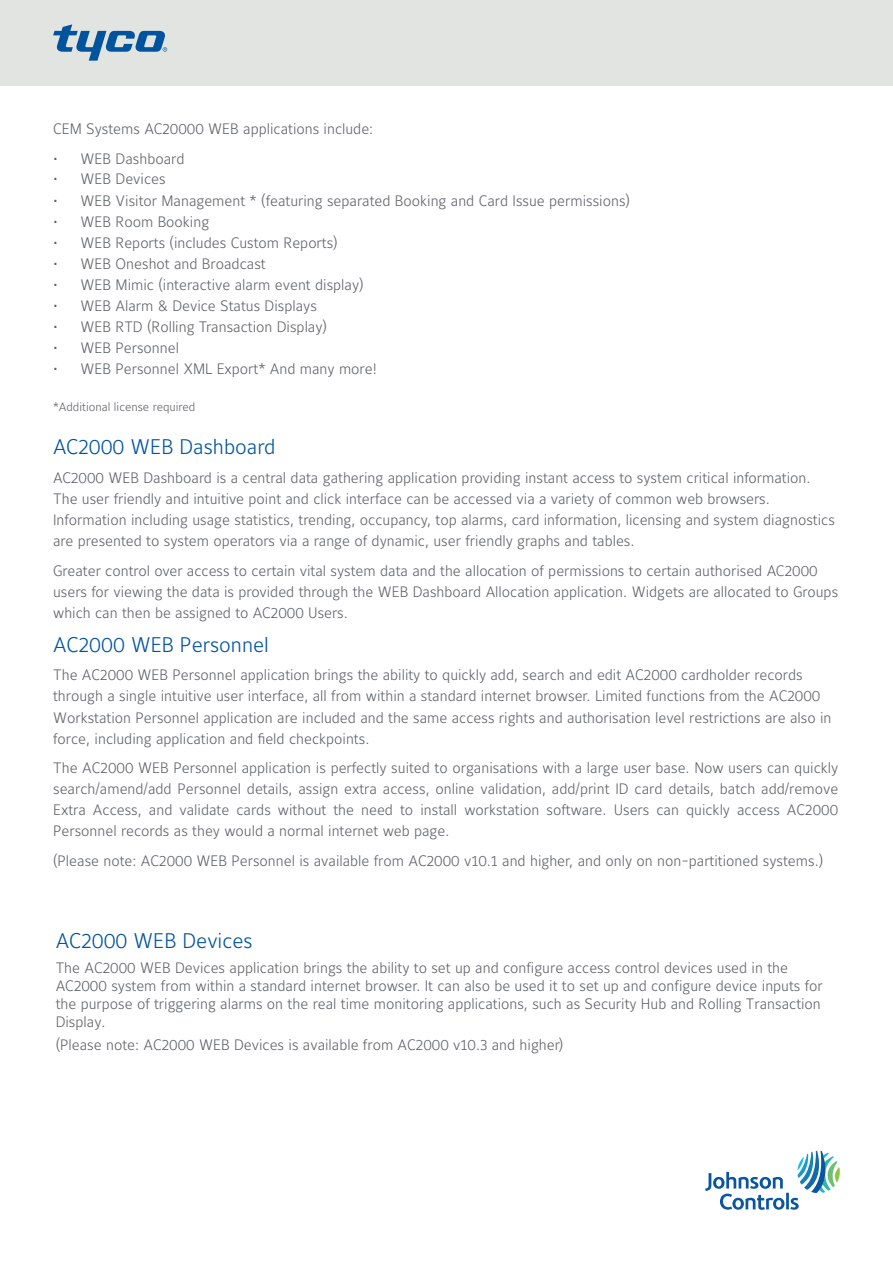
<style>
.page{position:relative;width:893px;height:1263px;background:#fff}
.page>*{position:absolute;margin:0;border:0;box-sizing:border-box;transform-origin:0 0}
.t1{font:300 21px "Maurea Jci Lf ML";color:#01539e}
.t2{font:300 15px/21.1px "Maurea Jci Lf ML";color:#5f6369}
.t3{font:300 12px "Maurea Jci Lf ML";color:#5f6369}
</style>
<div class="page">
<div style="left:0;top:0;width:893px;height:85px;background:#e2e4e2"></div>
<svg style="left:53px;top:24px;width:114px;height:37px"></svg>
<svg style="left:705px;top:1151px;width:135px;height:59px"></svg>
<p class="t2" style="left:53px;top:118px;width:322px">CEM Systems AC20000 WEB applications include:</p>
<p class="t2" style="left:54px;top:148px;width:132px">• WEB Dashboard</p>
<p class="t2" style="left:54px;top:168px;width:114px">• WEB Devices</p>
<p class="t2" style="left:54px;top:190px;width:578px">• WEB Visitor Management * (featuring separated Booking and Card Issue permissions)</p>
<p class="t2" style="left:54px;top:211px;width:157px">• WEB Room Booking</p>
<p class="t2" style="left:54px;top:232px;width:286px">• WEB Reports (includes Custom Reports)</p>
<p class="t2" style="left:54px;top:253px;width:214px">• WEB Oneshot and Broadcast</p>
<p class="t2" style="left:54px;top:274px;width:312px">• WEB Mimic (interactive alarm event display)</p>
<p class="t2" style="left:54px;top:295px;width:265px">• WEB Alarm &amp; Device Status Displays</p>
<p class="t2" style="left:54px;top:316px;width:275px">• WEB RTD (Rolling Transaction Display)</p>
<p class="t2" style="left:54px;top:337px;width:127px">• WEB Personnel</p>
<p class="t2" style="left:54px;top:358px;width:325px">• WEB Personnel XML Export* And many more!</p>
<p class="t3" style="left:53px;top:399px;width:144px">*Additional license required</p>
<h1 class="t1" style="left:53px;top:433px;width:224px">AC2000 WEB Dashboard</h1>
<p class="t2" style="left:53px;top:467px;width:783px">AC2000 WEB Dashboard is a central data gathering application providing instant access to system critical information.<br>The user friendly and intuitive point and click interface can be accessed via a variety of common web browsers.<br>Information including usage statistics, trending, occupancy, top alarms, card information, licensing and system diagnostics are presented to system operators via a range of dynamic, user friendly graphs and tables.</p>
<p class="t2" style="left:53px;top:559px;width:787px">Greater control over access to certain vital system data and the allocation of permissions to certain authorised AC2000 users for viewing the data is provided through the WEB Dashboard Allocation application. Widgets are allocated to Groups which can then be assigned to AC2000 Users.</p>
<h1 class="t1" style="left:53px;top:631px;width:217px">AC2000 WEB Personnel</h1>
<p class="t2" style="left:53px;top:664px;width:780px">The AC2000 WEB Personnel application brings the ability to quickly add, search and edit AC2000 cardholder records through a single intuitive user interface, all from within a standard internet browser. Limited functions from the AC2000<br>Workstation Personnel application are included and the same access rights and authorisation level restrictions are also in force, including application and field checkpoints.</p>
<p class="t2" style="left:53px;top:757px;width:787px;text-align:justify">The AC2000 WEB Personnel application is perfectly suited to organisations with a large user base. Now users can quickly search/amend/add Personnel details, assign extra access, online validation, add/print ID card details, batch add/remove Extra Access, and validate cards without the need to install workstation software. Users can quickly access AC2000<br>Personnel records as they would a normal internet web page.</p>
<p class="t2" style="left:53px;top:849px;width:771px">(Please note: AC2000 WEB Personnel is available from AC2000 v10.1 and higher, and only on non-partitioned systems.)</p>
<h1 class="t1" style="left:56px;top:927px;width:198px">AC2000 WEB Devices</h1>
<p class="t2" style="left:56px;top:959px;width:769px;line-height:18px">The AC2000 WEB Devices application brings the ability to set up and configure access control devices used in the AC2000 system from within a standard internet browser. It can also be used it to set up and configure device inputs for the purpose of triggering alarms on the real time monitoring applications, such as Security Hub and Rolling Transaction Display.</p>
<p class="t2" style="left:56px;top:1034px;width:509px">(Please note: AC2000 WEB Devices is available from AC2000 v10.3 and higher)</p>
</div>
